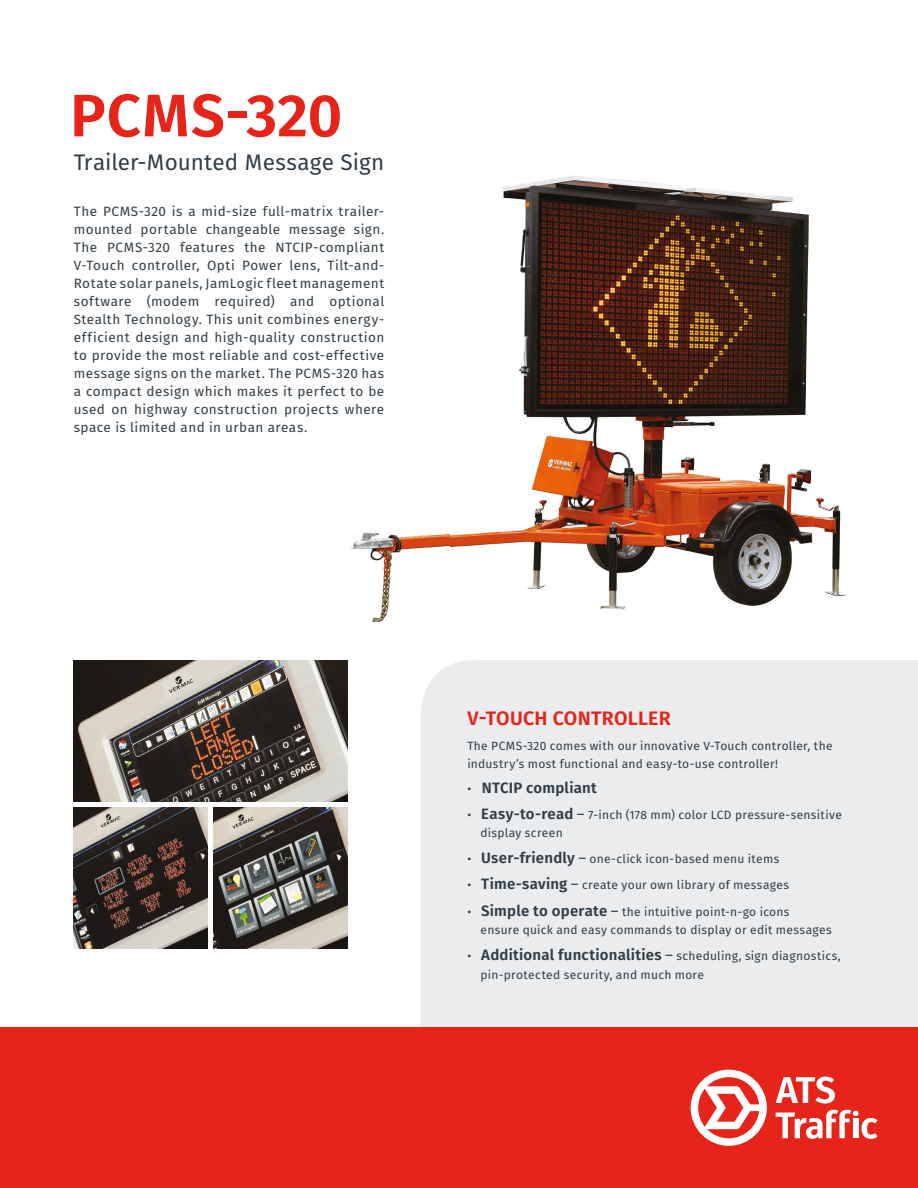
<style>
.page{position:relative;width:918px;height:1188px;background:#fff}
.page>*{position:absolute;margin:0;border:0;box-sizing:border-box;transform-origin:0 0}
.Title_Grey___54pt__0{font:600 60px "Fira Sans";letter-spacing:.015em;color:#e72419}
.Title_Grey___54pt__0-2{font:22.5px "Fira Sans";color:#313e48}
.Header_Red___13pt__0{font:600 19.5px "Fira Sans";letter-spacing:.015em;color:#e72419}
.Header_Red___13pt__0-2{font:600 15px "Fira Sans";letter-spacing:.015em;color:#313e48}
.Body_Copy_Grey___12p{font:13.5px/18px "Fira Sans";letter-spacing:.035em;color:#313e48;text-align:justify}
.Header_Red___13pt__0-3{font:12px/18px "Fira Sans";letter-spacing:.025em;color:#313e48}
.s1{font-weight:400;font-size:12px}
.s2{font-weight:600;font-size:15px}
.s3{font-size:15px}
</style>
<div class="page">
<div style="left:0;top:1028px;width:918px;height:160px;background:#e72419"></div>
<svg style="left:691px;top:1070px;width:76px;height:76px"></svg>
<svg style="left:776px;top:1077px;width:59px;height:27px"></svg>
<svg style="left:776px;top:1110px;width:102px;height:29px"></svg>
<div style="left:421px;top:660px;width:497px;height:368px;background:#eaeced"></div>
<img style="left:450px;top:175px;width:396px;height:435px">
<img style="left:351px;top:532px;width:99px;height:90px">
<img style="left:74px;top:660px;width:273px;height:141px">
<img style="left:74px;top:808px;width:133px;height:141px">
<img style="left:214px;top:808px;width:133px;height:141px">
<p class="Title_Grey___54pt__0" style="left:70px;top:66px;width:274px">PCMS-320</p>
<p class="Title_Grey___54pt__0-2" style="left:74px;top:146px;width:312px">Trailer-Mounted Message Sign</p>
<p class="Body_Copy_Grey___12p" style="left:74px;top:202px;width:312px">The PCMS-320 is a mid-size full-matrix trailer&shy;mounted portable changeable message sign.<br>The PCMS-320 features the NTCIP-compliant V-Touch controller, Opti Power lens, Tilt-and-Rotate solar panels, JamLogic fleet management software (modem required) and optional Stealth Technology. This unit combines energy&shy;efficient design and high-quality construction to provide the most reliable and cost-effective message signs on the market. The PCMS-320 has a compact design which makes it perfect to be used on highway construction projects where space is limited and in urban areas.</p>
<p class="Header_Red___13pt__0" style="left:467px;top:702px;width:205px">V-TOUCH CONTROLLER</p>
<p class="Header_Red___13pt__0-3" style="left:467px;top:736px;width:367px">The PCMS-320 comes with our innovative V-Touch controller, the industry’s most functional and easy-to-use controller!</p>
<p class="Header_Red___13pt__0-2" style="left:467px;top:775px;width:131px"><span class="s1">•</span> NTCIP compliant</p>
<p class="Header_Red___13pt__0-3" style="left:481px;top:805px;width:363px;text-indent:-13px">• <span class="s2">Easy-to-read</span> <span class="s3">–</span> 7-inch (178 mm) color LCD pressure-sensitive display screen</p>
<p class="Header_Red___13pt__0-3" style="left:467px;top:850px;width:313px">• <span class="s2">User-friendly</span> <span class="s3">–</span> one-click icon-based menu items</p>
<p class="Header_Red___13pt__0-3" style="left:467px;top:876px;width:323px">• <span class="s2">Time-saving</span> <span class="s3">–</span> create your own library of messages</p>
<p class="Header_Red___13pt__0-3" style="left:481px;top:902px;width:353px;text-indent:-13px">• <span class="s2">Simple to operate</span> <span class="s3">–</span> the intuitive point-n-go icons<br>ensure quick and easy commands to display or edit messages</p>
<p class="Header_Red___13pt__0-3" style="left:481px;top:946px;width:362px;line-height:19.5px;text-indent:-13px">• <span class="s2">Additional functionalities</span> <span class="s3">–</span> scheduling, sign diagnostics, pin-protected security, and much more</p>
</div>
